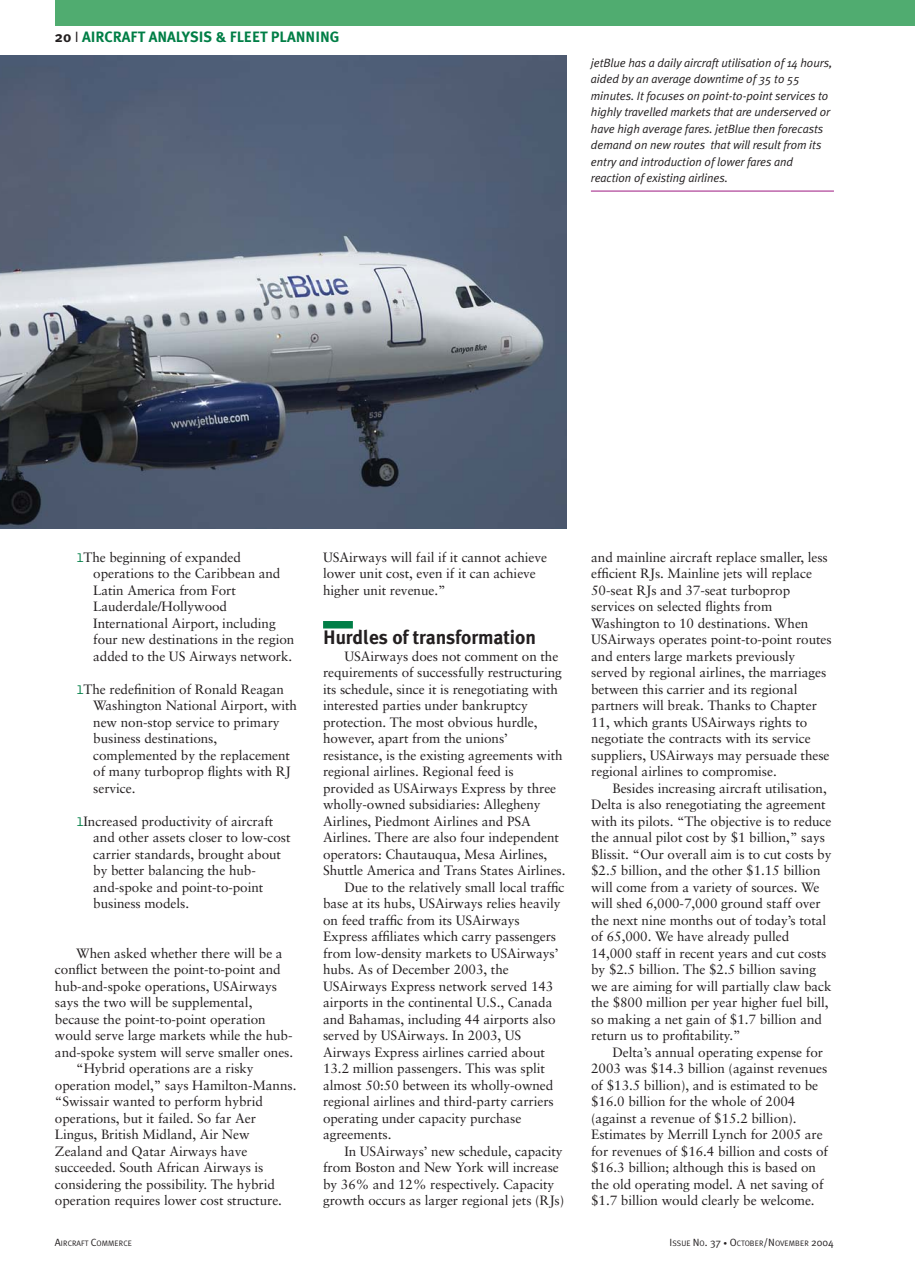
<style>
.page{position:relative;width:915px;height:1263px;background:#fff}
.page>*{position:absolute;margin:0;border:0;box-sizing:border-box;transform-origin:0 0}
.t1{font:700 19.5px "Meta Plus";letter-spacing:-.005em;color:#231f20}
.t2{font:700 15px "Meta Plus";color:#007e46}
.t3{font:13.5px/16.5px "Sabon";letter-spacing:-.005em;color:#231f20}
.t4{font:italic 12px/16.5px "Meta Plus Normal";letter-spacing:-.005em;color:#231f20}
.t5{font:7.8px "Meta Plus Normal";letter-spacing:.005em;color:#231f20}
.s1{color:#231f20}
.s2{font-family:"Meta Plus Normal";font-weight:400;color:#231f20}
.s3{font-family:"Courier";color:#007e46}
.s4{font-size:10.5px}
.s5{font-size:7.5px}
</style>
<div class="page">
<div style="left:323px;top:621px;width:30px;height:7px;background:#007e46"></div>
<div style="left:55px;top:1px;width:859px;height:25px;background:#50ac70"></div>
<img style="left:0;top:56px;width:566px;height:473px">
<hr style="left:590px;top:191px;width:243px;height:1px;background:#9c1881">
<p class="t2" style="left:55px;top:31px;width:286px"><span class="s1">20</span> <span class="s2">I</span> AIRCRAFT ANALYSIS &amp; FLEET PLANNING</p>
<p class="t4" style="left:590px;top:55px;width:243px">jetBlue has a daily aircraft utilisation of 14 hours, aided by an average downtime of 35 to 55 minutes. It focuses on point-to-point services to highly travelled markets that are underserved or have high average fares. jetBlue then forecasts demand on new routes that will result from its entry and introduction of lower fares and reaction of existing airlines.</p>
<p class="t3" style="left:93px;top:550px;width:202px;text-indent:-17px"><span class="s3">l</span>The beginning of expanded operations to the Caribbean and<br>Latin America from Fort<br>Lauderdale/Hollywood<br>International Airport, including four new destinations in the region added to the US Airways network.</p>
<p class="t3" style="left:93px;top:682px;width:205px;text-indent:-17px"><span class="s3">l</span>The redefinition of Ronald Reagan<br>Washington National Airport, with new non-stop service to primary business destinations, complemented by the replacement of many turboprop flights with RJ service.</p>
<p class="t3" style="left:93px;top:814px;width:199px;text-indent:-17px"><span class="s3">l</span>Increased productivity of aircraft and other assets closer to low-cost carrier standards, brought about by better balancing the hub&shy;and-spoke and point-to-point business models.</p>
<p class="t3" style="left:76px;top:946px;width:208px">When asked whether there will be a</p>
<p class="t3" style="left:55px;top:962px;width:227px">conflict between the point-to-point and</p>
<p class="t3" style="left:55px;top:979px;width:223px">hub-and-spoke operations, USAirways</p>
<p class="t3" style="left:55px;top:995px;width:199px">says the two will be supplemental,</p>
<p class="t3" style="left:55px;top:1012px;width:212px">because the point-to-point operation</p>
<p class="t3" style="left:55px;top:1028px;width:239px">would serve large markets while the hub-</p>
<p class="t3" style="left:55px;top:1045px;width:240px">and-spoke system will serve smaller ones.</p>
<p class="t3" style="left:76px;top:1061px;width:179px">“Hybrid operations are a risky</p>
<p class="t3" style="left:55px;top:1078px;width:243px">operation model,” says Hamilton-Manns.</p>
<p class="t3" style="left:55px;top:1094px;width:209px">“Swissair wanted to perform hybrid</p>
<p class="t3" style="left:55px;top:1111px;width:202px">operations, but it failed. So far Aer</p>
<p class="t3" style="left:55px;top:1127px;width:196px">Lingus, British Midland, Air New</p>
<p class="t3" style="left:55px;top:1144px;width:194px">Zealand and Qatar Airways have</p>
<p class="t3" style="left:55px;top:1160px;width:210px">succeeded. South African Airways is</p>
<p class="t3" style="left:55px;top:1177px;width:221px">considering the possibility. The hybrid</p>
<p class="t3" style="left:55px;top:1193px;width:228px">operation requires lower cost structure.</p>
<p class="t3" style="left:323px;top:550px;width:225px">USAirways will fail if it cannot achieve lower unit cost, even if it can achieve higher unit revenue.”</p>
<h1 class="t1" style="left:323px;top:630px;width:214px">Hurdles of transformation</h1>
<p class="t3" style="left:344px;top:649px;width:215px">USAirways does not comment on the</p>
<p class="t3" style="left:323px;top:665px;width:240px">requirements of successfully restructuring</p>
<p class="t3" style="left:323px;top:682px;width:236px">its schedule, since it is renegotiating with</p>
<p class="t3" style="left:323px;top:698px;width:206px">interested parties under bankruptcy</p>
<p class="t3" style="left:323px;top:715px;width:216px">protection. The most obvious hurdle,</p>
<p class="t3" style="left:323px;top:731px;width:186px">however, apart from the unions’</p>
<p class="t3" style="left:323px;top:748px;width:241px">resistance, is the existing agreements with</p>
<p class="t3" style="left:323px;top:764px;width:192px">regional airlines. Regional feed is</p>
<p class="t3" style="left:323px;top:781px;width:234px">provided as USAirways Express by three</p>
<p class="t3" style="left:323px;top:797px;width:219px">wholly-owned subsidiaries: Allegheny</p>
<p class="t3" style="left:323px;top:814px;width:209px">Airlines, Piedmont Airlines and PSA</p>
<p class="t3" style="left:323px;top:830px;width:237px">Airlines. There are also four independent</p>
<p class="t3" style="left:323px;top:847px;width:226px">operators: Chautauqua, Mesa Airlines,</p>
<p class="t3" style="left:323px;top:863px;width:244px">Shuttle America and Trans States Airlines.</p>
<p class="t3" style="left:344px;top:880px;width:222px">Due to the relatively small local traffic</p>
<p class="t3" style="left:323px;top:896px;width:239px">base at its hubs, USAirways relies heavily</p>
<p class="t3" style="left:323px;top:913px;width:198px">on feed traffic from its USAirways</p>
<p class="t3" style="left:323px;top:929px;width:234px">Express affiliates which carry passengers</p>
<p class="t3" style="left:323px;top:946px;width:237px">from low-density markets to USAirways’</p>
<p class="t3" style="left:323px;top:962px;width:187px">hubs. As of December 2003, the</p>
<p class="t3" style="left:323px;top:979px;width:232px">USAirways Express network served 143</p>
<p class="t3" style="left:323px;top:995px;width:231px">airports in the continental U.S., Canada</p>
<p class="t3" style="left:323px;top:1012px;width:234px">and Bahamas, including 44 airports also</p>
<p class="t3" style="left:323px;top:1028px;width:200px">served by USAirways. In 2003, US</p>
<p class="t3" style="left:323px;top:1045px;width:223px">Airways Express airlines carried about</p>
<p class="t3" style="left:323px;top:1061px;width:223px">13.2 million passengers. This was split</p>
<p class="t3" style="left:323px;top:1078px;width:232px">almost 50:50 between its wholly-owned</p>
<p class="t3" style="left:323px;top:1094px;width:232px">regional airlines and third-party carriers</p>
<p class="t3" style="left:323px;top:1111px;width:200px">operating under capacity purchase</p>
<p class="t3" style="left:323px;top:1127px;width:70px">agreements.</p>
<p class="t3" style="left:344px;top:1144px;width:220px">In USAirways’ new schedule, capacity</p>
<p class="t3" style="left:323px;top:1160px;width:237px">from Boston and New York will increase</p>
<p class="t3" style="left:323px;top:1177px;width:233px">by 36% and 12% respectively. Capacity</p>
<p class="t3" style="left:323px;top:1193px;width:242px">growth occurs as larger regional jets (RJs)</p>
<p class="t3" style="left:591px;top:550px;width:242px">and mainline aircraft replace smaller, less efficient RJs. Mainline jets will replace 50-seat RJs and 37-seat turboprop services on selected flights from Washington to 10 destinations. When USAirways operates point-to-point routes and enters large markets previously served by regional airlines, the marriages between this carrier and its regional partners will break. Thanks to Chapter 11, which grants USAirways rights to negotiate the contracts with its service suppliers, USAirways may persuade these regional airlines to compromise.</p>
<p class="t3" style="left:591px;top:781px;width:242px;text-indent:21px">Besides increasing aircraft utilisation, Delta is also renegotiating the agreement with its pilots. “The objective is to reduce the annual pilot cost by $1 billion,” says Blissit. “Our overall aim is to cut costs by $2.5 billion, and the other $1.15 billion will come from a variety of sources. We will shed 6,000-7,000 ground staff over the next nine months out of today’s total of 65,000. We have already pulled 14,000 staff in recent years and cut costs by $2.5 billion. The $2.5 billion saving we are aiming for will partially claw back the $800 million per year higher fuel bill, so making a net gain of $1.7 billion and return us to profitability.”</p>
<p class="t3" style="left:591px;top:1045px;width:238px;text-indent:21px">Delta’s annual operating expense for 2003 was $14.3 billion (against revenues of $13.5 billion), and is estimated to be $16.0 billion for the whole of 2004 (against a revenue of $15.2 billion).<br>Estimates by Merrill Lynch for 2005 are for revenues of $16.4 billion and costs of $16.3 billion; although this is based on the old operating model. A net saving of $1.7 billion would clearly be welcome.</p>
<p class="t5" style="left:55px;top:1241px;width:78px"><span class="s4">A</span>IRCRAFT <span class="s4">C</span>OMMERCE</p>
<p class="t5" style="left:669px;top:1241px;width:166px"><span class="s4">I</span>SSUE <span class="s4">N</span>O<span class="s4">. 37</span> <span class="s5">•</span> <span class="s4">O</span>CTOBER<span class="s4">/N</span>OVEMBER <span class="s4">2004</span></p>
</div>
